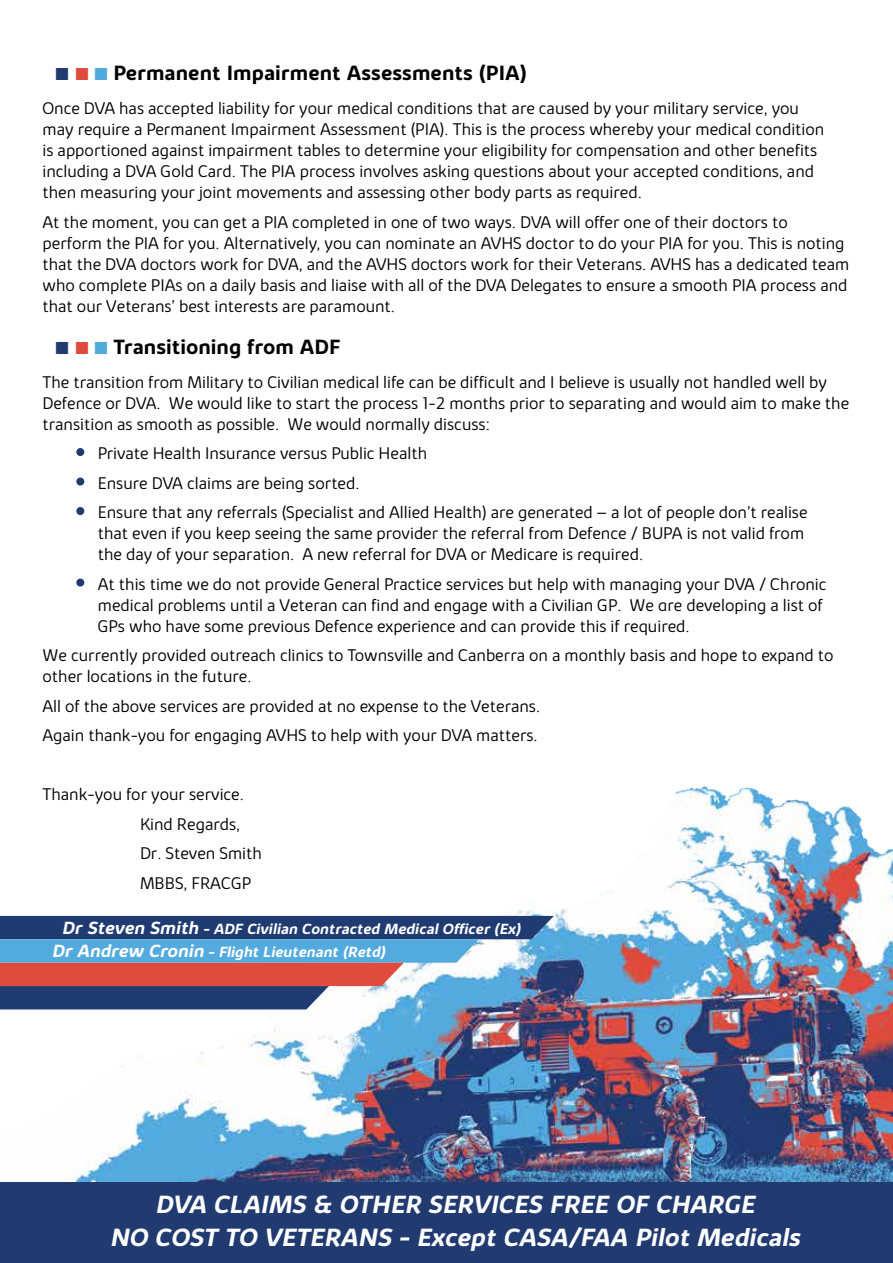
<style>
.page{position:relative;width:893px;height:1263px;background:#fff}
.page>*{position:absolute;margin:0;border:0;box-sizing:border-box;transform-origin:0 0}
.t1{font:italic 700 25.35px/32.8px "Kabrio";color:#fff;text-align:center}
.t2{font:700 21px "Kabrio";color:#000}
.t3{font:300 17.25px/21px "Kabrio";color:#000}
.t4{font:italic 700 15px/23.2px "Kabrio";color:#fff}
.s1{font-family:"Proxima Nova";color:#213b71}
.s2{font-family:"Proxima Nova";color:#df4b3d}
.s3{font-family:"Proxima Nova";color:#52aadc}
.s4{font-family:"Proxima Nova";font-weight:700;font-size:21px;color:#213b71}
.s5{font-size:18px}
</style>
<div class="page">
<img style="left:0;top:786px;width:893px;height:396px">
<svg style="left:0;top:916px;width:554px;height:93px;background:#6a7497"></svg>
<div style="left:0;top:1182px;width:893px;height:81px;background:#213b71"></div>
<p class="t2" style="left:55px;top:60px;width:473px"><span class="s1">■</span> <span class="s2">■</span> <span class="s3">■</span> Permanent Impairment Assessments (PIA)</p>
<p class="t3" style="left:43px;top:98px;width:783px">Once DVA has accepted liability for your medical conditions that are caused by your military service, you may require a Permanent Impairment Assessment (PIA). This is the process whereby your medical condition is apportioned against impairment tables to determine your eligibility for compensation and other benefits including a DVA Gold Card. The PIA process involves asking questions about your accepted conditions, and then measuring your joint movements and assessing other body parts as required.</p>
<p class="t3" style="left:43px;top:211px;width:808px">At the moment, you can get a PIA completed in one of two ways. DVA will offer one of their doctors to perform the PIA for you. Alternatively, you can nominate an AVHS doctor to do your PIA for you. This is noting that the DVA doctors work for DVA, and the AVHS doctors work for their Veterans. AVHS has a dedicated team who complete PIAs on a daily basis and liaise with all of the DVA Delegates to ensure a smooth PIA process and that our Veterans’ best interests are paramount.</p>
<p class="t2" style="left:55px;top:334px;width:287px"><span class="s1">■</span> <span class="s2">■</span> <span class="s3">■</span> Transitioning from ADF</p>
<p class="t3" style="left:43px;top:372px;width:808px">The transition from Military to Civilian medical life can be difficult and I believe is usually not handled well by<br>Defence or DVA. We would like to start the process 1-2 months prior to separating and would aim to make the transition as smooth as possible. We would normally discuss:</p>
<p class="t3" style="left:77px;top:443px;width:352px"><span class="s4">•</span> Private Health Insurance versus Public Health</p>
<p class="t3" style="left:77px;top:473px;width:285px"><span class="s4">•</span> Ensure DVA claims are being sorted.</p>
<p class="t3" style="left:98px;top:502px;width:711px;text-indent:-21px"><span class="s4">•</span> Ensure that any referrals (Specialist and Allied Health) are generated – a lot of people don’t realise that even if you keep seeing the same provider the referral from Defence / BUPA is not valid from the day of your separation. A new referral for DVA or Medicare is required.</p>
<p class="t3" style="left:98px;top:574px;width:730px;text-indent:-21px"><span class="s4">•</span> At this time we do not provide General Practice services but help with managing your DVA / Chronic medical problems until a Veteran can find and engage with a Civilian GP. We are developing a list of<br>GPs who have some previous Defence experience and can provide this if required.</p>
<p class="t3" style="left:43px;top:645px;width:792px">We currently provided outreach clinics to Townsville and Canberra on a monthly basis and hope to expand to other locations in the future.</p>
<p class="t3" style="left:43px;top:691px;width:499px;line-height:29.5px">All of the above services are provided at no expense to the Veterans.<br>Again thank-you for engaging AVHS to help with your DVA matters.</p>
<p class="t3" style="left:140px;top:780px;width:123px;line-height:29.5px;text-indent:-97px">Thank-you for your service.<br>Kind Regards,<br>Dr. Steven Smith<br>MBBS, FRACGP</p>
<p class="t4" style="left:52px;top:917px;width:470px;text-indent:10px"><span class="s5">Dr Steven Smith</span> - ADF Civilian Contracted Medical Officer (Ex)<br><span class="s5">Dr Andrew Cronin</span> - Flight Lieutenant (Retd)</p>
<h1 class="t1" style="left:110px;top:1189px;width:692px">DVA CLAIMS &amp; OTHER SERVICES FREE OF CHARGE<br>NO COST TO VETERANS - Except CASA/FAA Pilot Medicals</h1>
</div>
